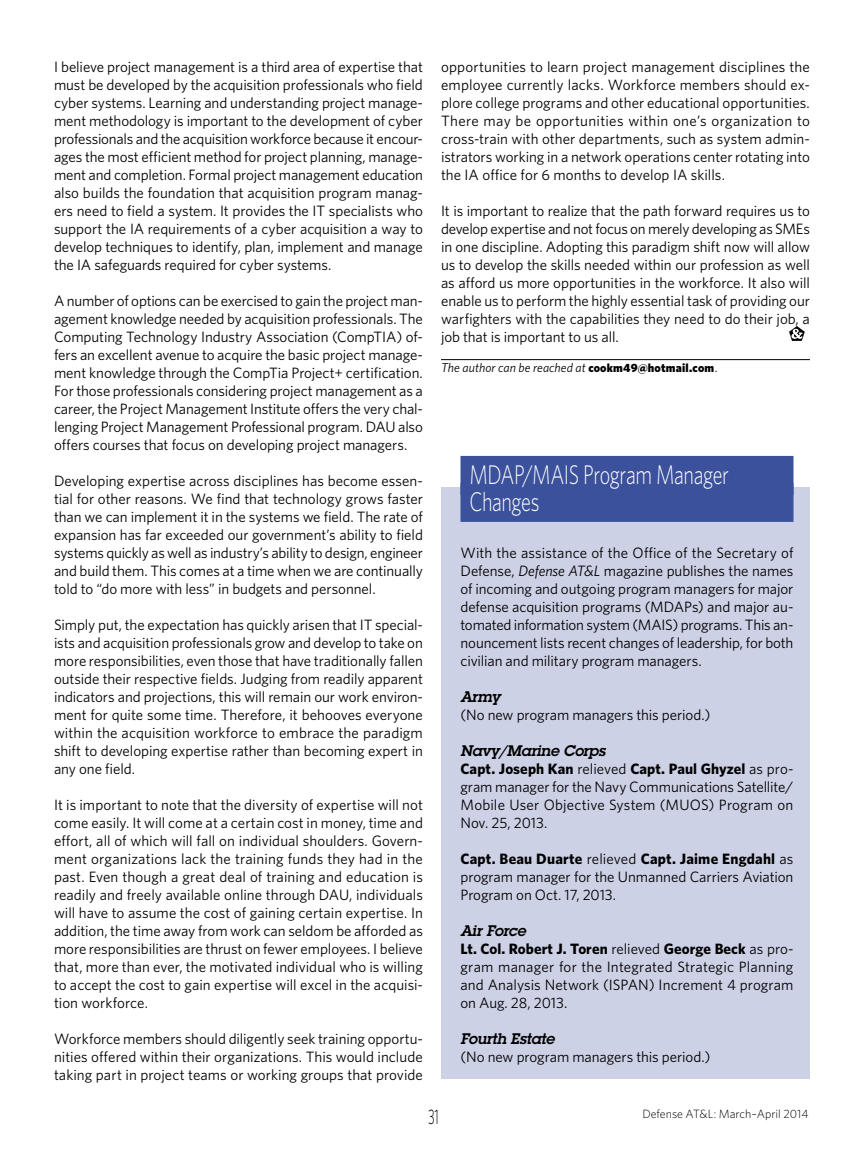
<style>
.page{position:relative;width:864px;height:1161px;background:#fff}
.page>*{position:absolute;margin:0;border:0;box-sizing:border-box;transform-origin:0 0}
.news{font:300 27px "Whitney";letter-spacing:-.02em;color:#fff;scale:.75 1}
.t1{font:300 21px "Whitney";color:#000;scale:.6 1}
.body_text{font:15px/18px "Whitney";letter-spacing:-.005em;color:#000;text-align:justify}
.subhead2{font:italic 600 15px "Lubalin Graph";letter-spacing:-.015em;color:#000}
.bio{font:italic 12.75px "Whitney";letter-spacing:.005em;color:#000}
.t2{font:300 12px "Whitney";color:#000}
.s1{font-weight:900;font-style:normal;font-size:12px}
.s2{font-style:normal}
.s3{font-style:italic}
.s4{font-weight:700}
</style>
<div class="page">
<hr style="left:441px;top:359px;width:369px;height:1px;background:#000">
<svg style="left:789px;top:326px;width:16px;height:15px"></svg>
<div style="left:441px;top:488px;width:369px;height:591px;background:#cdd1e5"></div>
<div style="left:460px;top:456px;width:334px;height:39px;background:#3b519b"></div>
<div style="left:460px;top:483px;width:334px;height:39px;background:#3b519b"></div>
<p class="body_text" style="left:54px;top:57px;width:371px">I believe project management is a third area of expertise that must be developed by the acquisition professionals who field cyber systems. Learning and understanding project manage&shy;ment methodology is important to the development of cyber professionals and the acquisition workforce because it encour&shy;ages the most efficient method for project planning, manage&shy;ment and completion. Formal project management education also builds the foundation that acquisition program manag&shy;ers need to field a system. It provides the IT specialists who support the IA requirements of a cyber acquisition a way to develop techniques to identify, plan, implement and manage the IA safeguards required for cyber systems.</p>
<p class="body_text" style="left:54px;top:291px;width:370px">A number of options can be exercised to gain the project man&shy;agement knowledge needed by acquisition professionals. The Computing Technology Industry Association (CompTIA) of&shy;fers an excellent avenue to acquire the basic project manage&shy;ment knowledge through the CompTia Project+ certification.<br>For those professionals considering project management as a career, the Project Management Institute offers the very chal&shy;lenging Project Management Professional program. DAU also offers courses that focus on developing project managers.</p>
<p class="body_text" style="left:54px;top:471px;width:371px">Developing expertise across disciplines has become essen&shy;tial for other reasons. We find that technology grows faster than we can implement it in the systems we field. The rate of expansion has far exceeded our government’s ability to field systems quickly as well as industry’s ability to design, engineer and build them. This comes at a time when we are continually told to “do more with less” in budgets and personnel.</p>
<p class="body_text" style="left:54px;top:615px;width:370px">Simply put, the expectation has quickly arisen that IT special&shy;ists and acquisition professionals grow and develop to take on more responsibilities, even those that have traditionally fallen outside their respective fields. Judging from readily apparent indicators and projections, this will remain our work environ&shy;ment for quite some time. Therefore, it behooves everyone within the acquisition workforce to embrace the paradigm shift to developing expertise rather than becoming expert in any one field.</p>
<p class="body_text" style="left:54px;top:795px;width:371px">It is important to note that the diversity of expertise will not come easily. It will come at a certain cost in money, time and effort, all of which will fall on individual shoulders. Govern&shy;ment organizations lack the training funds they had in the past. Even though a great deal of training and education is readily and freely available online through DAU, individuals will have to assume the cost of gaining certain expertise. In addition, the time away from work can seldom be afforded as more responsibilities are thrust on fewer employees. I believe that, more than ever, the motivated individual who is willing to accept the cost to gain expertise will excel in the acquisi&shy;tion workforce.</p>
<p class="body_text" style="left:54px;top:1029px;width:370px">Workforce members should diligently seek training opportu&shy;nities offered within their organizations. This would include taking part in project teams or working groups that provide</p>
<p class="body_text" style="left:441px;top:57px;width:370px">opportunities to learn project management disciplines the employee currently lacks. Workforce members should ex&shy;plore college programs and other educational opportunities.<br>There may be opportunities within one’s organization to cross-train with other departments, such as system admin&shy;istrators working in a network operations center rotating into the IA office for 6 months to develop IA skills.</p>
<p class="body_text" style="left:441px;top:201px;width:371px">It is important to realize that the path forward requires us to develop expertise and not focus on merely developing as SMEs in one discipline. Adopting this paradigm shift now will allow us to develop the skills needed within our profession as well as afford us more opportunities in the workforce. It also will enable us to perform the highly essential task of providing our warfighters with the capabilities they need to do their job, a job that is important to us all.</p>
<p class="bio" style="left:441px;top:359px;width:278px">The author can be reached at <span class="s1">cookm49@hotmail.com</span><span class="s2">.</span></p>
<p class="news" style="left:469px;top:457px;width:348px">MDAP/MAIS Program Manager</p>
<p class="news" style="left:469px;top:484px;width:95px">Changes</p>
<p class="body_text" style="left:460px;top:543px;width:334px">With the assistance of the Office of the Secretary of Defense, <span class="s3">Defense AT&amp;L</span> magazine publishes the names of incoming and outgoing program managers for major defense acquisition programs (MDAPs) and major au&shy;tomated information system (MAIS) programs. This an&shy;nouncement lists recent changes of leadership, for both civilian and military program managers.</p>
<p class="subhead2" style="left:460px;top:687px;width:41px">Army</p>
<p class="body_text" style="left:460px;top:705px;width:251px">(No new program managers this period.)</p>
<p class="subhead2" style="left:460px;top:741px;width:146px">Navy/Marine Corps</p>
<p class="body_text" style="left:460px;top:759px;width:334px"><span class="s4">Capt. Joseph Kan</span> relieved <span class="s4">Capt. Paul Ghyzel</span> as pro&shy;gram manager for the Navy Communications Satellite/ Mobile User Objective System (MUOS) Program on Nov. 25, 2013.</p>
<p class="body_text" style="left:460px;top:849px;width:335px"><span class="s4">Capt. Beau Duarte</span> relieved <span class="s4">Capt. Jaime Engdahl</span> as program manager for the Unmanned Carriers Aviation Program on Oct. 17, 2013.</p>
<p class="subhead2" style="left:461px;top:921px;width:67px">Air Force</p>
<p class="body_text" style="left:461px;top:939px;width:335px"><span class="s4">Lt. Col. Robert J. Toren</span> relieved <span class="s4">George Beck</span> as pro&shy;gram manager for the Integrated Strategic Planning and Analysis Network (ISPAN) Increment 4 program on Aug. 28, 2013.</p>
<p class="subhead2" style="left:461px;top:1029px;width:95px">Fourth Estate</p>
<p class="body_text" style="left:461px;top:1047px;width:251px">(No new program managers this period.)</p>
<h2 class="t1" style="left:428px;top:1102px;width:20px">31</h2>
<p class="t2" style="left:642px;top:1106px;width:168px">Defense AT&amp;L: March–April 2014</p>
</div>
